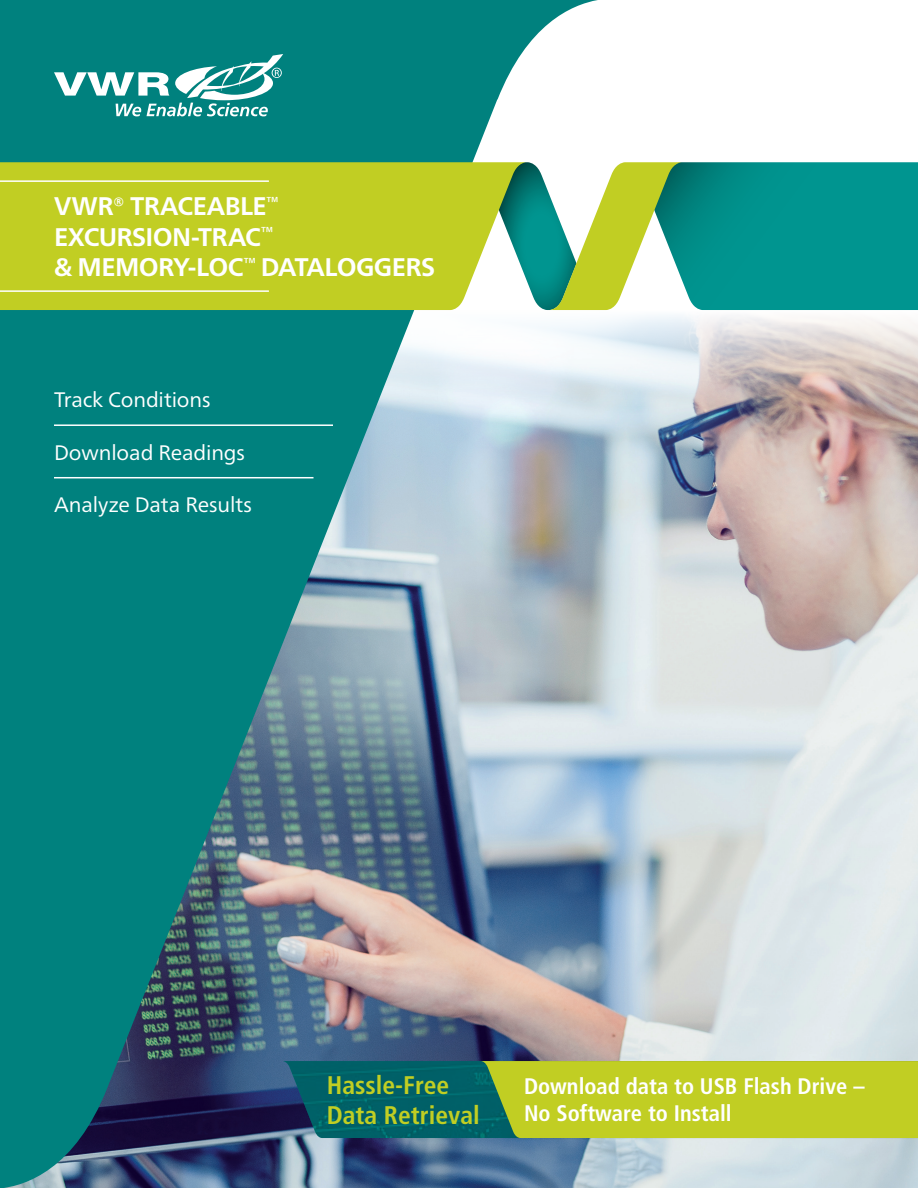
<style>
.page{position:relative;width:918px;height:1188px;background:#fff}
.page>*{position:absolute;margin:0;border:0;box-sizing:border-box;transform-origin:0 0}
.t1{font:700 25.5px/30.6px "Frutiger Neue LTW1 G";letter-spacing:-.025em;color:#fff}
.t2{font:700 condensed 25.5px/30.6px "Frutiger LT Com";color:#c1ce23}
.t3{font:700 condensed 22.5px/27px "Frutiger LT Com";color:#fff}
.t4{font:21px "Frutiger Neue LTW1 G";letter-spacing:-.01em;color:#fff}
</style>
<div class="page">
<img style="left:671px;top:315px;width:247px;height:873px">
<div style="left:671px;top:1061px;width:247px;height:77px;background:#c1ce23"></div>
<img style="left:0;top:0;width:671px;height:1188px">
<svg style="left:54px;top:54px;width:229px;height:62px"></svg>
<div style="left:0;top:162px;width:498px;height:148px;background:#c1ce23"></div>
<svg style="left:498px;top:162px;width:420px;height:148px"></svg>
<hr style="left:54px;top:424px;width:279px;height:2px;background:#fff">
<hr style="left:54px;top:477px;width:260px;height:1px;background:#fff">
<hr style="left:0;top:180px;width:269px;height:2px;background:#fff">
<hr style="left:0;top:290px;width:269px;height:2px;background:#fff">
<p class="t1" style="left:54px;top:191px;width:383px">VWR® TRACEABLE<sup>™<br></sup>EXCURSION-TRAC<sup>™<br></sup>&amp; MEMORY-LOC<sup>™</sup> DATALOGGERS</p>
<p class="t4" style="left:54px;top:387px;width:158px">Track Conditions</p>
<p class="t4" style="left:54px;top:440px;width:193px">Download Readings</p>
<p class="t4" style="left:54px;top:492px;width:200px">Analyze Data Results</p>
<p class="t2" style="left:327px;top:1070px;width:155px">Hassle-Free<br>Data Retrieval</p>
<p class="t3" style="left:524px;top:1073px;width:342px">Download data to USB Flash Drive –<br>No Software to Install</p>
</div>
